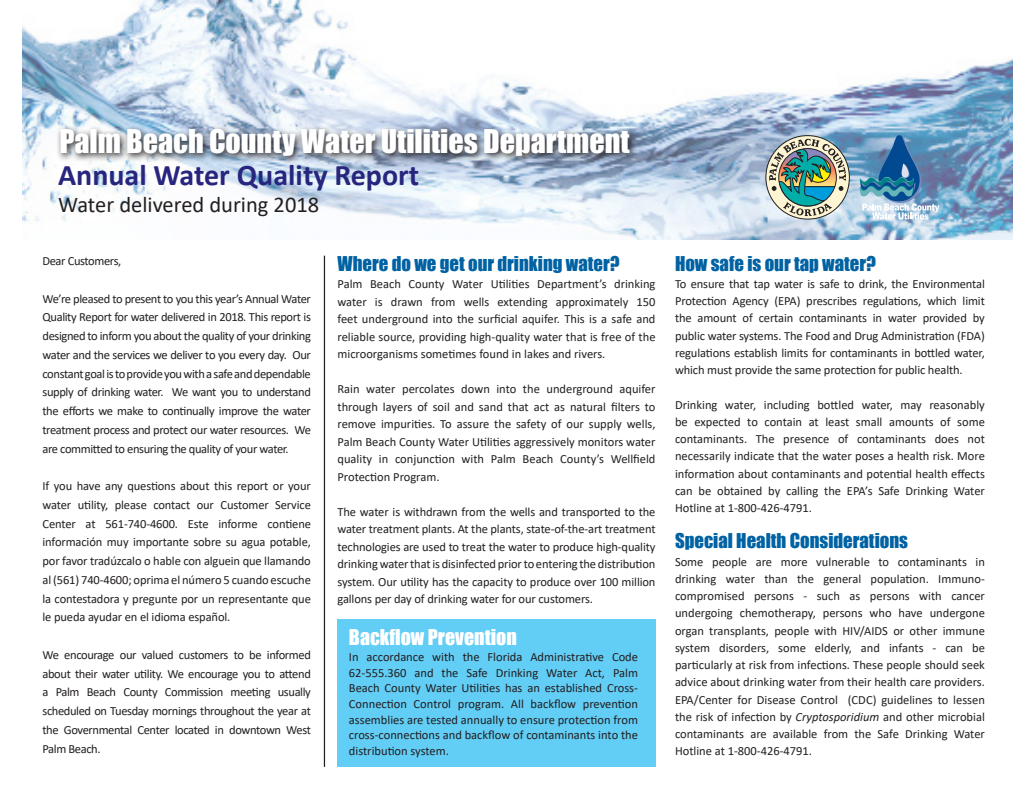
<style>
.page{position:relative;width:1035px;height:810px;background:#fff}
.page>*{position:absolute;margin:0;border:0;box-sizing:border-box;transform-origin:0 0}
.t1{font:30px "Impact";color:#fff}
.t2{font:700 30px "Calibri";color:#27257d}
.t3{font:22.5px "Calibri";color:#231f20}
.t4{font:20px "Impact";color:#fff}
.t5{font:18.75px "Impact";color:#0062a3}
.t6{font:12.5px/17.2px "Calibri";letter-spacing:-.01em;color:#231f20;text-align:justify}
.t7{font:12.5px "Calibri";letter-spacing:-.03em;color:#231f20}
.s1{font-style:italic}
</style>
<div class="page">
<img style="left:22px;top:0;width:990px;height:239px">
<hr style="left:324px;top:256px;width:1px;height:511px;background:#231f20">
<div style="left:56px;top:125px;width:583px;height:40px;background:#231f20;opacity:.91"></div>
<div style="left:338px;top:620px;width:318px;height:147px;background:#62cdf5"></div>
<svg style="left:766px;top:136px;width:83px;height:83px"></svg>
<img style="left:769px;top:139px;width:77px;height:77px">
<svg style="left:859px;top:135px;width:80px;height:85px;background:#6796ba"></svg>
<p class="t1" style="left:59px;top:118px;width:572px">Palm Beach County Water Utilities Department</p>
<p class="t2" style="left:58px;top:154px;width:363px">Annual Water Quality Report</p>
<p class="t3" style="left:58px;top:189px;width:263px">Water delivered during 2018</p>
<p class="t7" style="left:42px;top:252px;width:80px">Dear Customers,</p>
<p class="t6" style="left:42px;top:289px;width:270px;line-height:18.8px">We’re pleased to present to you this year’s Annual Water Quality Report for water delivered in 2018. This report is designed to inform you about the quality of your drinking water and the services we deliver to you every day. Our constant goal is to provide you with a safe and dependable supply of drinking water. We want you to understand the efforts we make to continually improve the water treatment process and protect our water resources. We are committed to ensuring the quality of your water.</p>
<p class="t6" style="left:42px;top:476px;width:270px;line-height:18.8px">If you have any questions about this report or your water utility, please contact our Customer Service Center at 561-740-4600. Este informe contiene información muy importante sobre su agua potable, por favor tradúzcalo o hable con alguein que llamando al (561) 740-4600; oprima el número 5 cuando escuche la contestadora y pregunte por un representante que le pueda ayudar en el idioma español.</p>
<p class="t6" style="left:42px;top:645px;width:270px;line-height:18.8px">We encourage our valued customers to be informed about their water utility. We encourage you to attend a Palm Beach County Commission meeting usually scheduled on Tuesday mornings throughout the year at the Governmental Center located in downtown West Palm Beach.</p>
<p class="t5" style="left:338px;top:249px;width:284px">Where do we get our drinking water?</p>
<p class="t6" style="left:338px;top:275px;width:320px">Palm Beach County Water Utilities Department’s drinking water is drawn from wells extending approximately 150 feet underground into the surficial aquifer. This is a safe and reliable source, providing high-quality water that is free of the microorganisms sometimes found in lakes and rivers.</p>
<p class="t6" style="left:338px;top:380px;width:320px">Rain water percolates down into the underground aquifer through layers of soil and sand that act as natural filters to remove impurities. To assure the safety of our supply wells, Palm Beach County Water Utilities aggressively monitors water quality in conjunction with Palm Beach County’s Wellfield Protection Program.</p>
<p class="t6" style="left:338px;top:502px;width:320px">The water is withdrawn from the wells and transported to the water treatment plants. At the plants, state-of-the-art treatment technologies are used to treat the water to produce high-quality drinking water that is disinfected prior to entering the distribution system. Our utility has the capacity to produce over 100 million gallons per day of drinking water for our customers.</p>
<p class="t4" style="left:349px;top:622px;width:169px">Backflow Prevention</p>
<p class="t6" style="left:349px;top:649px;width:291px;line-height:15.6px">In accordance with the Florida Administrative Code 62-555.360 and the Safe Drinking Water Act, Palm Beach County Water Utilities has an established Cross-Connection Control program. All backflow prevention assemblies are tested annually to ensure protection from cross-connections and backflow of contaminants into the distribution system.</p>
<p class="t5" style="left:675px;top:249px;width:203px">How safe is our tap water?</p>
<p class="t6" style="left:675px;top:275px;width:311px">To ensure that tap water is safe to drink, the Environmental Protection Agency (EPA) prescribes regulations, which limit the amount of certain contaminants in water provided by public water systems. The Food and Drug Administration (FDA) regulations establish limits for contaminants in bottled water, which must provide the same protection for public health.</p>
<p class="t6" style="left:675px;top:395px;width:311px">Drinking water, including bottled water, may reasonably be expected to contain at least small amounts of some contaminants. The presence of contaminants does not necessarily indicate that the water poses a health risk. More information about contaminants and potential health effects can be obtained by calling the EPA’s Safe Drinking Water Hotline at 1-800-426-4791.</p>
<p class="t5" style="left:675px;top:526px;width:235px">Special Health Considerations</p>
<p class="t6" style="left:675px;top:552px;width:311px">Some people are more vulnerable to contaminants in drinking water than the general population. Immuno&shy;compromised persons - such as persons with cancer undergoing chemotherapy, persons who have undergone organ transplants, people with HIV/AIDS or other immune system disorders, some elderly, and infants - can be particularly at risk from infections. These people should seek advice about drinking water from their health care providers.<br>EPA/Center for Disease Control (CDC) guidelines to lessen the risk of infection by <span class="s1">Cryptosporidium</span> and other microbial contaminants are available from the Safe Drinking Water Hotline at 1-800-426-4791.</p>
</div>
